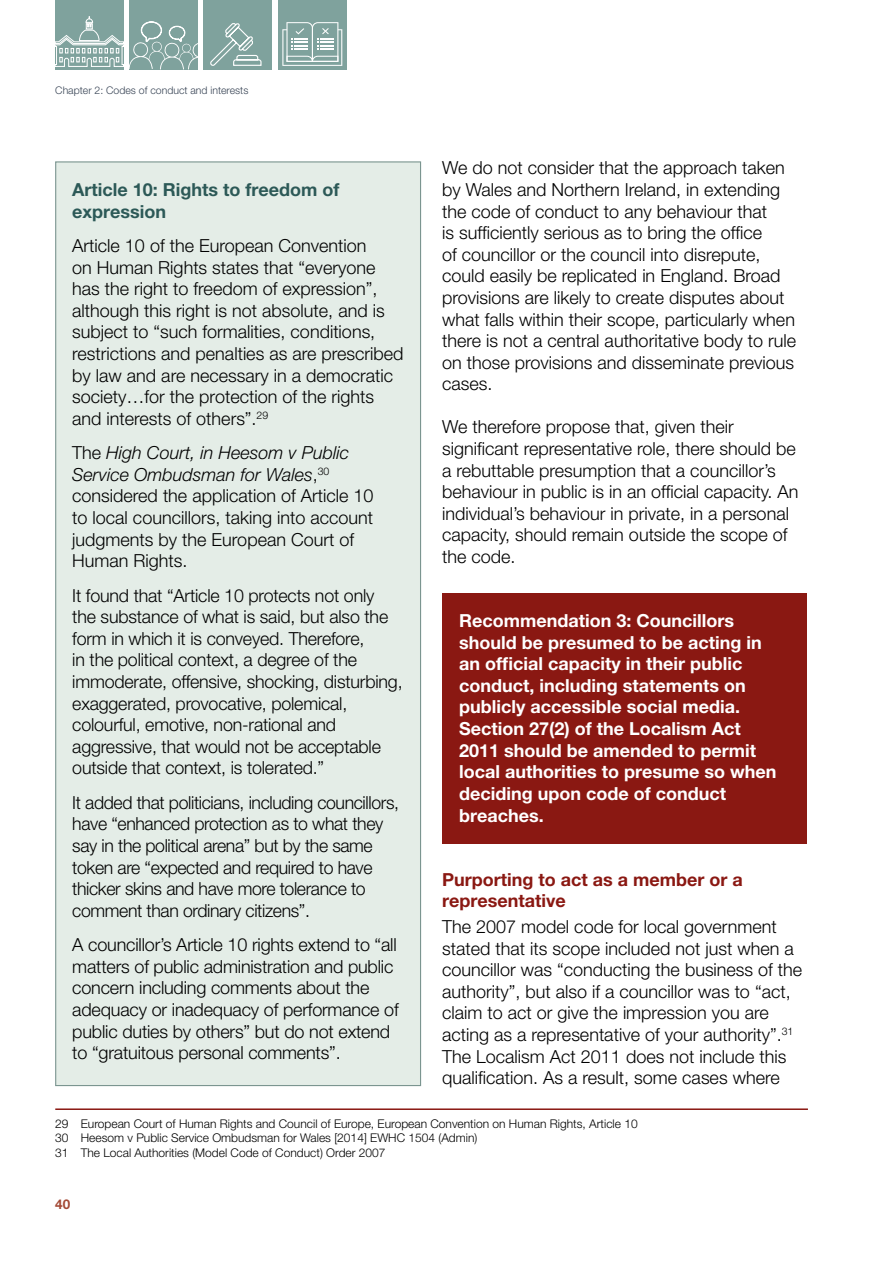
<style>
.page{position:relative;width:893px;height:1263px;background:#fff}
.page>*{position:absolute;margin:0;border:0;box-sizing:border-box;transform-origin:0 0}
.Shaded_Para_15__Gree{font:300 18px/21.6px "Helvetica Neue LT Pro";letter-spacing:-.01em;color:#000}
.BODY_BLACK{font:300 18px/21.6px "Helvetica Neue LT Pro";color:#000}
.Shaded_Para_100__Red{font:700 18px/21.6px "Helvetica Neue LT Pro";color:#fff}
.Shaded_Para_15__Gree-2{font:italic 300 18px/21.6px "Helvetica Neue LT Pro";color:#000}
.Sub_Heading_Red{font:700 18px/21.6px "Helvetica Neue LT Pro";color:#8a1812}
.Shaded_Para_15__Gree-3{font:700 18px/21.6px "Helvetica Neue LT Pro";color:#2c5957}
.t1{font:700 13.5px "Helvetica Neue LT Pro";color:#a44a36}
.Footnote_Text{font:300 12px "Helvetica Neue LT Pro";color:#000}
.t2{font:300 10.5px "Helvetica Neue LT Pro";color:#394556}
.s1{font-style:normal}
</style>
<div class="page">
<div style="left:55px;top:0;width:69px;height:69px;background:#7fa29d"></div>
<div style="left:129px;top:0;width:69px;height:70px;background:#7fa29d"></div>
<div style="left:278px;top:0;width:69px;height:69px;background:#7fa29d"></div>
<div style="left:203px;top:0;width:69px;height:69px;background:#7fa29d"></div>
<svg style="left:55px;top:16px;width:143px;height:53px"></svg>
<svg style="left:210px;top:23px;width:52px;height:43px"></svg>
<svg style="left:282px;top:22px;width:60px;height:44px"></svg>
<div style="left:56px;top:162px;width:365px;height:923px;background:#e4ede7"></div>
<hr style="left:55px;top:1108px;width:753px;height:2px;background:#8a1812">
<div style="left:442px;top:593px;width:365px;height:251px;background:#8a1812"></div>
<p class="t2" style="left:55px;top:83px;width:195px">Chapter 2: Codes of conduct and interests</p>
<p class="BODY_BLACK" style="left:442px;top:157px;width:355px">We do not consider that the approach taken by Wales and Northern Ireland, in extending the code of conduct to any behaviour that<br>is sufficiently serious as to bring the office<br>of councillor or the council into disrepute, could easily be replicated in England. Broad provisions are likely to create disputes about what falls within their scope, particularly when there is not a central authoritative body to rule on those provisions and disseminate previous cases.</p>
<p class="BODY_BLACK" style="left:442px;top:416px;width:358px">We therefore propose that, given their significant representative role, there should be a rebuttable presumption that a councillor’s behaviour in public is in an official capacity. An individual’s behaviour in private, in a personal capacity, should remain outside the scope of the code.</p>
<p class="Shaded_Para_15__Gree-3" style="left:72px;top:178px;width:269px">Article 10: Rights to freedom of expression</p>
<p class="Shaded_Para_15__Gree" style="left:72px;top:234px;width:333px">Article 10 of the European Convention<br>on Human Rights states that “everyone has the right to freedom of expression”, although this right is not absolute, and is subject to “such formalities, conditions, restrictions and penalties as are prescribed by law and are necessary in a democratic society…for the protection of the rights and interests of others”.<sup>29</sup></p>
<p class="Shaded_Para_15__Gree-2" style="left:72px;top:442px;width:278px"><span class="s1">The</span> High Court, in Heesom v Public<br>Service Ombudsman for Wales<span class="s1">,</span><sup>30</sup></p>
<p class="Shaded_Para_15__Gree" style="left:72px;top:485px;width:303px">considered the application of Article 10 to local councillors, taking into account judgments by the European Court of Human Rights.</p>
<p class="Shaded_Para_15__Gree" style="left:72px;top:584px;width:332px">It found that “Article 10 protects not only the substance of what is said, but also the form in which it is conveyed. Therefore,<br>in the political context, a degree of the immoderate, offensive, shocking, disturbing, exaggerated, provocative, polemical, colourful, emotive, non-rational and aggressive, that would not be acceptable outside that context, is tolerated.”</p>
<p class="Shaded_Para_15__Gree" style="left:72px;top:791px;width:328px">It added that politicians, including councillors, have “enhanced protection as to what they say in the political arena” but by the same token are “expected and required to have thicker skins and have more tolerance to comment than ordinary citizens”.</p>
<p class="Shaded_Para_15__Gree" style="left:72px;top:933px;width:328px">A councillor’s Article 10 rights extend to “all matters of public administration and public concern including comments about the adequacy or inadequacy of performance of public duties by others” but do not extend to “gratuitous personal comments”.</p>
<p class="Shaded_Para_100__Red" style="left:459px;top:609px;width:319px">Recommendation 3: Councillors should be presumed to be acting in an official capacity in their public conduct, including statements on publicly accessible social media.<br>Section 27(2) of the Localism Act<br>2011 should be amended to permit local authorities to presume so when deciding upon code of conduct breaches.</p>
<p class="Sub_Heading_Red" style="left:442px;top:868px;width:302px">Purporting to act as a member or a representative</p>
<p class="BODY_BLACK" style="left:442px;top:915px;width:362px">The 2007 model code for local government stated that its scope included not just when a councillor was “conducting the business of the authority”, but also if a councillor was to “act, claim to act or give the impression you are acting as a representative of your authority”.<sup>31<br></sup>The Localism Act 2011 does not include this qualification. As a result, some cases where</p>
<p class="Footnote_Text" style="left:55px;top:1116px;width:584px">29 European Court of Human Rights and Council of Europe, European Convention on Human Rights, Article 10</p>
<p class="Footnote_Text" style="left:55px;top:1131px;width:424px">30 Heesom v Public Service Ombudsman for Wales [2014] EWHC 1504 (Admin)</p>
<p class="Footnote_Text" style="left:55px;top:1145px;width:332px">31 The Local Authorities (Model Code of Conduct) Order 2007</p>
<p class="t1" style="left:55px;top:1196px;width:17px">40</p>
</div>
